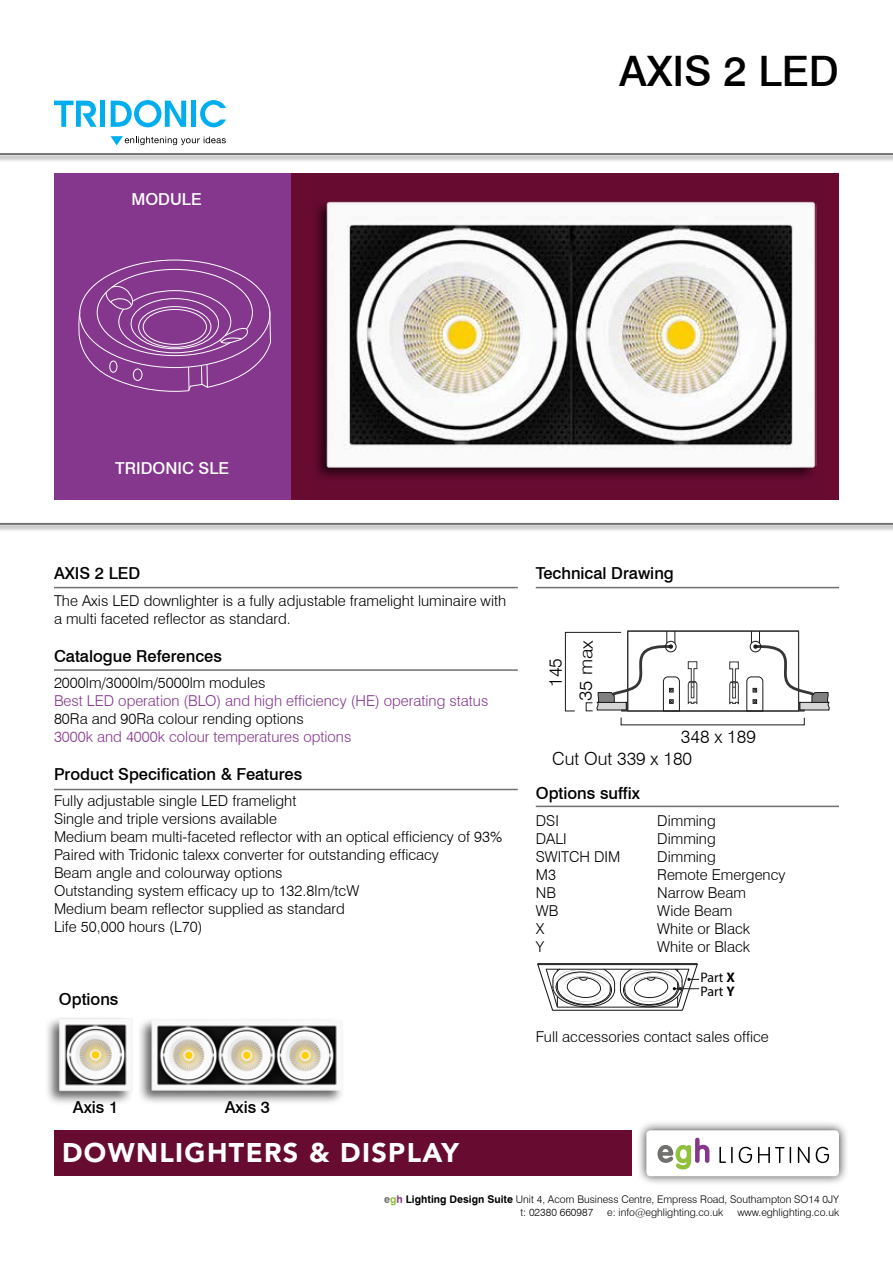
<style>
.page{position:relative;width:893px;height:1263px;background:#fff}
.page>*{position:absolute;margin:0;border:0;box-sizing:border-box;transform-origin:0 0}
.t1{font:500 42px "Swiss 721 BT";color:#000}
.t2{font:900 27px "Avenir LT";letter-spacing:.05em;color:#fff}
.t3{font:300 18px "Swiss 721 BT";color:#000}
.t4{font:300 18px "Swiss 721 BT";color:#000;scale:1.06 1}
.t5{font:500 16.5px "Swiss 721 BT";color:#000}
.t6{font:500 16.5px "Swiss 721 BT";color:#fff}
.t7{font:300 15px/18px "Swiss 721 BT";color:#000}
.t8{font:300 15px "Swiss 721 BT";color:#84378d}
.t9{font:13.8px/13.5px "Myriad Pro";color:#000}
.t10{font:300 10.5px/12.6px "Swiss 721 BT";color:#000}
.s1{font-weight:700}
.s2{font-family:"Swiss 721 BT Bold Rounded";font-weight:400;color:#70706f}
.s3{font-family:"Swiss 721 BT Bold Rounded";font-weight:400;color:#91c03e}
.s4{font-family:"Swiss 721 BT Bold Rounded";font-weight:400;color:#84378d}
.s5{font-family:"Swiss 721 BT Bold Rounded";font-weight:400}
</style>
<div class="page">
<div style="left:636px;top:1120px;width:213px;height:66px;background:#000;opacity:.75"></div>
<div style="left:646px;top:1130px;width:193px;height:46px;background:#fff;border-radius:4px"></div>
<svg style="left:657px;top:1138px;width:52px;height:31px"></svg>
<svg style="left:719px;top:1147px;width:14px;height:16px"></svg>
<svg style="left:739px;top:1147px;width:13px;height:16px"></svg>
<svg style="left:758px;top:1147px;width:26px;height:16px"></svg>
<svg style="left:790px;top:1147px;width:1px;height:16px"></svg>
<svg style="left:798px;top:1147px;width:12px;height:16px"></svg>
<svg style="left:816px;top:1147px;width:13px;height:16px"></svg>
<div style="left:0;top:152px;width:893px;height:10px;background:#000;opacity:.75"></div>
<div style="left:0;top:521px;width:893px;height:11px;background:#000;opacity:.75"></div>
<hr style="left:0;top:153px;width:893px;height:2px;background:#70706f">
<hr style="left:0;top:523px;width:893px;height:2px;background:#818181">
<hr style="left:0;top:523px;width:893px;height:1px;background:#70706f">
<hr style="left:54px;top:587px;width:464px;height:1px;background:#70706f">
<hr style="left:54px;top:789px;width:464px;height:1px;background:#70706f">
<hr style="left:54px;top:669px;width:464px;height:2px;background:#70706f">
<hr style="left:536px;top:587px;width:303px;height:1px;background:#70706f">
<hr style="left:536px;top:806px;width:303px;height:1px;background:#70706f">
<div style="left:54px;top:1130px;width:577px;height:46px;background:#670b31"></div>
<div style="left:291px;top:173px;width:548px;height:326px;background:#670b31"></div>
<div style="left:54px;top:173px;width:237px;height:326px;background:#84378d"></div>
<div style="left:312px;top:199px;width:505px;height:283px;background:#000;opacity:.62"></div>
<img style="left:326px;top:199px;width:490px;height:269px">
<div style="left:100px;top:101px;width:5px;height:26px;background:#00aeef"></div>
<svg style="left:111px;top:100px;width:75px;height:27px"></svg>
<div style="left:191px;top:101px;width:5px;height:26px;background:#00aeef"></div>
<svg style="left:200px;top:100px;width:26px;height:27px"></svg>
<svg style="left:54px;top:101px;width:43px;height:26px"></svg>
<svg style="left:111px;top:136px;width:115px;height:9px"></svg>
<svg style="left:78px;top:269px;width:193px;height:123px"></svg>
<svg style="left:565px;top:630px;width:264px;height:82px"></svg>
<div style="left:44px;top:1016px;width:90px;height:89px;background:#000;opacity:.62"></div>
<img style="left:59px;top:1018px;width:73px;height:73px">
<div style="left:137px;top:1017px;width:208px;height:88px;background:#000;opacity:.62"></div>
<img style="left:152px;top:1019px;width:191px;height:72px">
<svg style="left:537px;top:963px;width:162px;height:48px"></svg>
<p class="t6" style="left:131px;top:189px;width:72px">MODULE</p>
<p class="t6" style="left:115px;top:458px;width:115px">TRIDONIC SLE</p>
<h1 class="t1" style="left:619px;top:45px;width:221px">AXIS 2 LED</h1>
<p class="t5" style="left:54px;top:563px;width:88px">AXIS 2 LED</p>
<p class="t5" style="left:536px;top:563px;width:140px">Technical Drawing</p>
<p class="t7" style="left:54px;top:591px;width:454px">The Axis LED downlighter is a fully adjustable framelight luminaire with a multi faceted reflector as standard.</p>
<p class="t5" style="left:54px;top:646px;width:169px">Catalogue References</p>
<p class="t7" style="left:54px;top:673px;width:213px">2000lm/3000lm/5000lm modules</p>
<p class="t8" style="left:54px;top:691px;width:436px">Best LED operation (BLO) and high efficiency (HE) operating status</p>
<p class="t7" style="left:54px;top:709px;width:251px">80Ra and 90Ra colour rending options</p>
<p class="t8" style="left:54px;top:727px;width:299px">3000k and 4000k colour temperatures options</p>
<p class="t5" style="left:54px;top:764px;width:250px">Product Specification &amp; Features</p>
<p class="t7" style="left:54px;top:792px;width:450px">Fully adjustable single LED framelight<br>Single and triple versions available<br>Medium beam multi-faceted reflector with an optical efficiency of 93% Paired with Tridonic talexx converter for outstanding efficacy<br>Beam angle and colourway options<br>Outstanding system efficacy up to 132.8lm/tcW<br>Medium beam reflector supplied as standard<br>Life 50,000 hours (L70)</p>
<p class="t4" style="left:574px;top:701px;width:58px;rotate:-89deg">35 max</p>
<p class="t3" style="left:544px;top:687px;width:30px;rotate:-90deg">145</p>
<p class="t3" style="left:681px;top:726px;width:77px">348 x 189</p>
<p class="t3" style="left:552px;top:748px;width:142px">Cut Out 339 x 180</p>
<p class="t5" style="left:536px;top:783px;width:106px">Options suffix</p>
<p class="t7" style="left:536px;top:811px;width:25px">DSI</p>
<p class="t7" style="left:657px;top:811px;width:60px">Dimming</p>
<p class="t7" style="left:536px;top:829px;width:32px">DALI</p>
<p class="t7" style="left:657px;top:829px;width:60px">Dimming</p>
<p class="t7" style="left:536px;top:847px;width:86px">SWITCH DIM</p>
<p class="t7" style="left:657px;top:847px;width:60px">Dimming</p>
<p class="t7" style="left:536px;top:865px;width:22px">M3</p>
<p class="t7" style="left:657px;top:865px;width:130px">Remote Emergency</p>
<p class="t7" style="left:536px;top:883px;width:22px">NB</p>
<p class="t7" style="left:657px;top:883px;width:90px">Narrow Beam</p>
<p class="t7" style="left:536px;top:901px;width:24px">WB</p>
<p class="t7" style="left:657px;top:901px;width:77px">Wide Beam</p>
<p class="t7" style="left:536px;top:919px;width:10px">X</p>
<p class="t7" style="left:657px;top:919px;width:94px">White or Black</p>
<p class="t7" style="left:536px;top:937px;width:10px">Y</p>
<p class="t7" style="left:657px;top:937px;width:94px">White or Black</p>
<p class="t5" style="left:59px;top:989px;width:61px">Options</p>
<p class="t5" style="left:73px;top:1097px;width:47px">Axis 1</p>
<p class="t5" style="left:225px;top:1097px;width:47px">Axis 3</p>
<h2 class="t2" style="left:62px;top:1136px;width:398px">DOWNLIGHTERS &amp; DISPLAY</h2>
<p class="t9" style="left:700px;top:971px;width:36px">Part <span class="s1">X<br></span>Part <span class="s1">Y</span></p>
<p class="t7" style="left:536px;top:1027px;width:235px">Full accessories contact sales office</p>
<p class="t10" style="left:520px;top:1193px;width:320px;text-indent:-136px"><span class="s2">e</span><span class="s3">g</span><span class="s4">h</span> <span class="s5">Lighting Design Suite</span> Unit 4, Acorn Business Centre, Empress Road, Southampton SO14 0JY t: 02380 660987</p>
<p class="t10" style="left:607px;top:1205px;width:118px">e: info@eghlighting.co.uk</p>
<p class="t10" style="left:737px;top:1205px;width:103px">www.eghlighting.co.uk</p>
</div>
